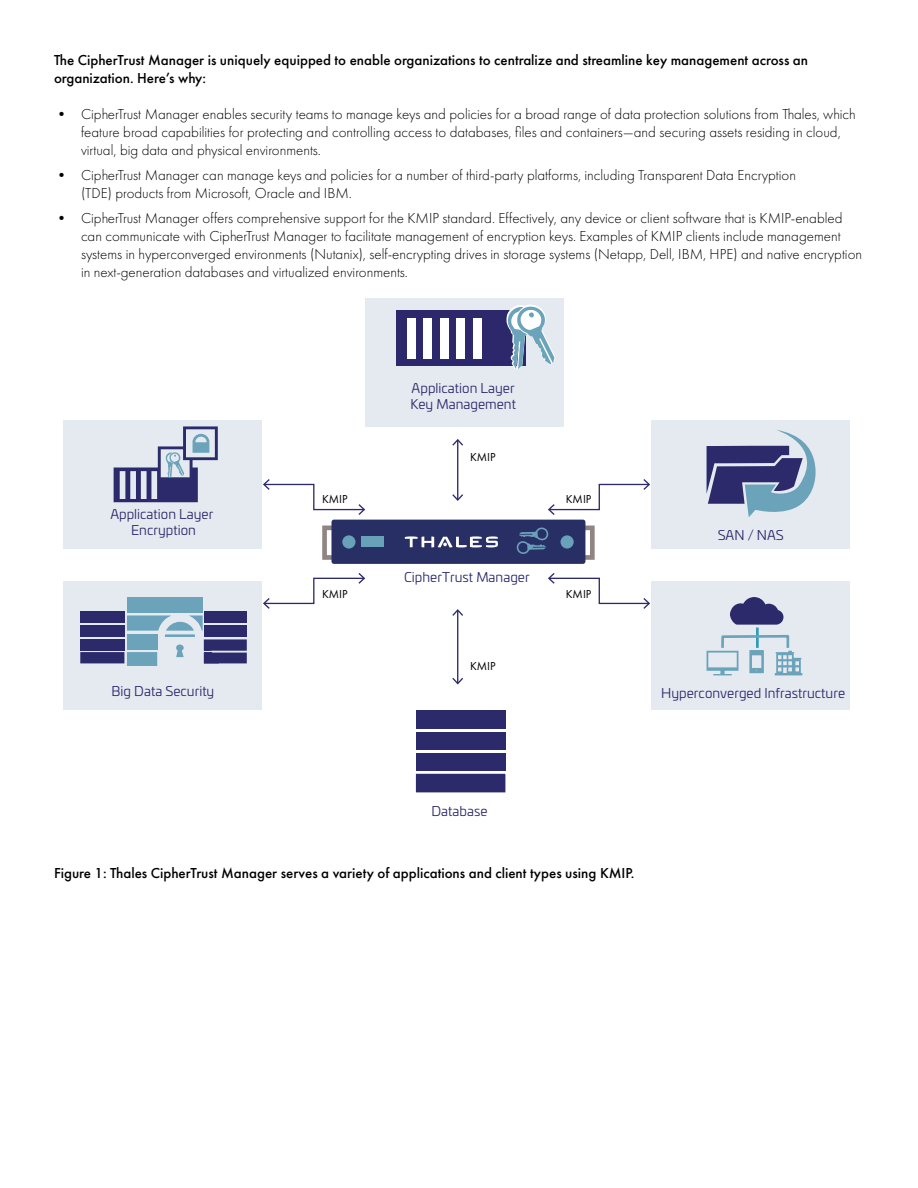
<style>
.page{position:relative;width:918px;height:1188px;background:#fff}
.page>*{position:absolute;margin:0;border:0;box-sizing:border-box;transform-origin:0 0}
.t1{font:300 15px/18px "Futura PT";color:#000}
.t2{font:500 15px/18px "Futura PT";color:#000}
.t3{font:13.35px/15.9px "Univia Pro";color:#2c2a6b;text-align:center}
.t4{font:12px "Futura PT";color:#000}
</style>
<div class="page">
<div style="left:365px;top:298px;width:199px;height:128px;background:#e5eaf1"></div>
<div style="left:63px;top:582px;width:199px;height:128px;background:#e5eaf1"></div>
<div style="left:63px;top:420px;width:199px;height:128px;background:#e5eaf1"></div>
<div style="left:652px;top:582px;width:198px;height:128px;background:#e5eaf1"></div>
<div style="left:652px;top:420px;width:198px;height:128px;background:#e5eaf1"></div>
<div style="left:396px;top:310px;width:130px;height:56px;background:#2d286b"></div>
<div style="left:423px;top:318px;width:9px;height:41px;background:#fff"></div>
<div style="left:407px;top:318px;width:9px;height:41px;background:#fff"></div>
<div style="left:440px;top:318px;width:9px;height:41px;background:#fff"></div>
<div style="left:456px;top:318px;width:9px;height:41px;background:#fff"></div>
<div style="left:473px;top:318px;width:8px;height:41px;background:#fff"></div>
<svg style="left:506px;top:305px;width:49px;height:65px"></svg>
<svg style="left:707px;top:430px;width:109px;height:87px"></svg>
<svg style="left:707px;top:651px;width:31px;height:24px"></svg>
<svg style="left:775px;top:651px;width:27px;height:24px"></svg>
<svg style="left:749px;top:650px;width:15px;height:24px"></svg>
<svg style="left:730px;top:597px;width:53px;height:28px"></svg>
<hr style="left:756px;top:628px;width:3px;height:20px;background:#2e9bb7">
<div style="left:721px;top:635px;width:68px;height:14px;border:3px solid #6aa3ba"></div>
<div style="left:416px;top:710px;width:89px;height:18px;background:#2c2a6b"></div>
<div style="left:416px;top:732px;width:89px;height:17px;background:#2c2a6b"></div>
<div style="left:416px;top:753px;width:89px;height:17px;background:#2c2a6b"></div>
<div style="left:416px;top:774px;width:89px;height:18px;background:#2c2a6b"></div>
<div style="left:127px;top:598px;width:76px;height:15px;background:#6aa3ba"></div>
<div style="left:204px;top:612px;width:43px;height:11px;background:#2c2a6b"></div>
<div style="left:80px;top:612px;width:44px;height:11px;background:#2c2a6b"></div>
<div style="left:80px;top:626px;width:44px;height:11px;background:#2c2a6b"></div>
<div style="left:204px;top:626px;width:43px;height:11px;background:#2c2a6b"></div>
<div style="left:80px;top:639px;width:44px;height:12px;background:#2c2a6b"></div>
<hr style="left:165px;top:634px;width:30px;height:3px;background:#6aa3ba">
<svg style="left:127px;top:615px;width:76px;height:16px"></svg>
<svg style="left:204px;top:639px;width:43px;height:24px"></svg>
<svg style="left:176px;top:645px;width:8px;height:12px"></svg>
<svg style="left:80px;top:652px;width:77px;height:14px"></svg>
<div style="left:127px;top:634px;width:30px;height:16px;background:#6aa3ba"></div>
<svg style="left:114px;top:426px;width:104px;height:76px"></svg>
<svg style="left:263px;top:479px;width:102px;height:36px"></svg>
<svg style="left:548px;top:479px;width:102px;height:36px"></svg>
<svg style="left:263px;top:573px;width:102px;height:36px"></svg>
<svg style="left:548px;top:573px;width:102px;height:36px"></svg>
<hr style="left:457px;top:440px;width:1px;height:60px;background:#2c2a6b">
<svg style="left:452px;top:439px;width:11px;height:7px"></svg>
<svg style="left:452px;top:494px;width:11px;height:7px"></svg>
<hr style="left:457px;top:611px;width:1px;height:72px;background:#2c2a6b">
<svg style="left:452px;top:609px;width:11px;height:7px"></svg>
<svg style="left:452px;top:678px;width:11px;height:7px"></svg>
<svg style="left:322px;top:526px;width:9px;height:34px"></svg>
<svg style="left:585px;top:526px;width:10px;height:34px"></svg>
<div style="left:331px;top:520px;width:254px;height:44px;background:#272f64;border-radius:3px"></div>
<div style="left:361px;top:537px;width:23px;height:10px;background:#68a1b8"></div>
<svg style="left:405px;top:536px;width:93px;height:11px"></svg>
<div style="left:561px;top:535px;width:13px;height:14px;background:#68a1b8;border-radius:50%"></div>
<div style="left:342px;top:535px;width:13px;height:14px;background:#68a1b8;border-radius:50%"></div>
<svg style="left:516px;top:527px;width:33px;height:27px"></svg>
<p class="t2" style="left:54px;top:51px;width:756px">The CipherTrust Manager is uniquely equipped to enable organizations to centralize and streamline key management across an organization. Here’s why:</p>
<p class="t1" style="left:81px;top:106px;width:776px;text-indent:-27px">• CipherTrust Manager enables security teams to manage keys and policies for a broad range of data protection solutions from Thales, which feature broad capabilities for protecting and controlling access to databases, files and containers—and securing assets residing in cloud, virtual, big data and physical environments.</p>
<p class="t1" style="left:81px;top:166px;width:717px;text-indent:-27px">• CipherTrust Manager can manage keys and policies for a number of third-party platforms, including Transparent Data Encryption (TDE) products from Microsoft, Oracle and IBM.</p>
<p class="t1" style="left:81px;top:209px;width:783px;text-indent:-27px">• CipherTrust Manager offers comprehensive support for the KMIP standard. Effectively, any device or client software that is KMIP-enabled can communicate with CipherTrust Manager to facilitate management of encryption keys. Examples of KMIP clients include management systems in hyperconverged environments (Nutanix), self-encrypting drives in storage systems (Netapp, Dell, IBM, HPE) and native encryption in next-generation databases and virtualized environments.</p>
<p class="t3" style="left:410px;top:379px;width:107px;text-align:left">Application Layer<br>Key Management</p>
<p class="t3" style="left:110px;top:505px;width:105px">Application Layer<br>Encryption</p>
<p class="t4" style="left:322px;top:492px;width:27px">KMIP</p>
<p class="t4" style="left:322px;top:587px;width:27px">KMIP</p>
<p class="t4" style="left:470px;top:450px;width:27px">KMIP</p>
<p class="t3" style="left:404px;top:568px;width:127px">CipherTrust Manager</p>
<p class="t4" style="left:470px;top:659px;width:27px">KMIP</p>
<p class="t4" style="left:566px;top:492px;width:27px">KMIP</p>
<p class="t4" style="left:566px;top:587px;width:27px">KMIP</p>
<p class="t3" style="left:718px;top:526px;width:68px">SAN / NAS</p>
<p class="t3" style="left:112px;top:683px;width:104px">Big Data Security</p>
<p class="t3" style="left:661px;top:684px;width:185px">Hyperconverged Infrastructure</p>
<p class="t3" style="left:432px;top:802px;width:58px">Database</p>
<p class="t2" style="left:54px;top:864px;width:582px">Figure 1: Thales CipherTrust Manager serves a variety of applications and client types using KMIP.</p>
</div>
